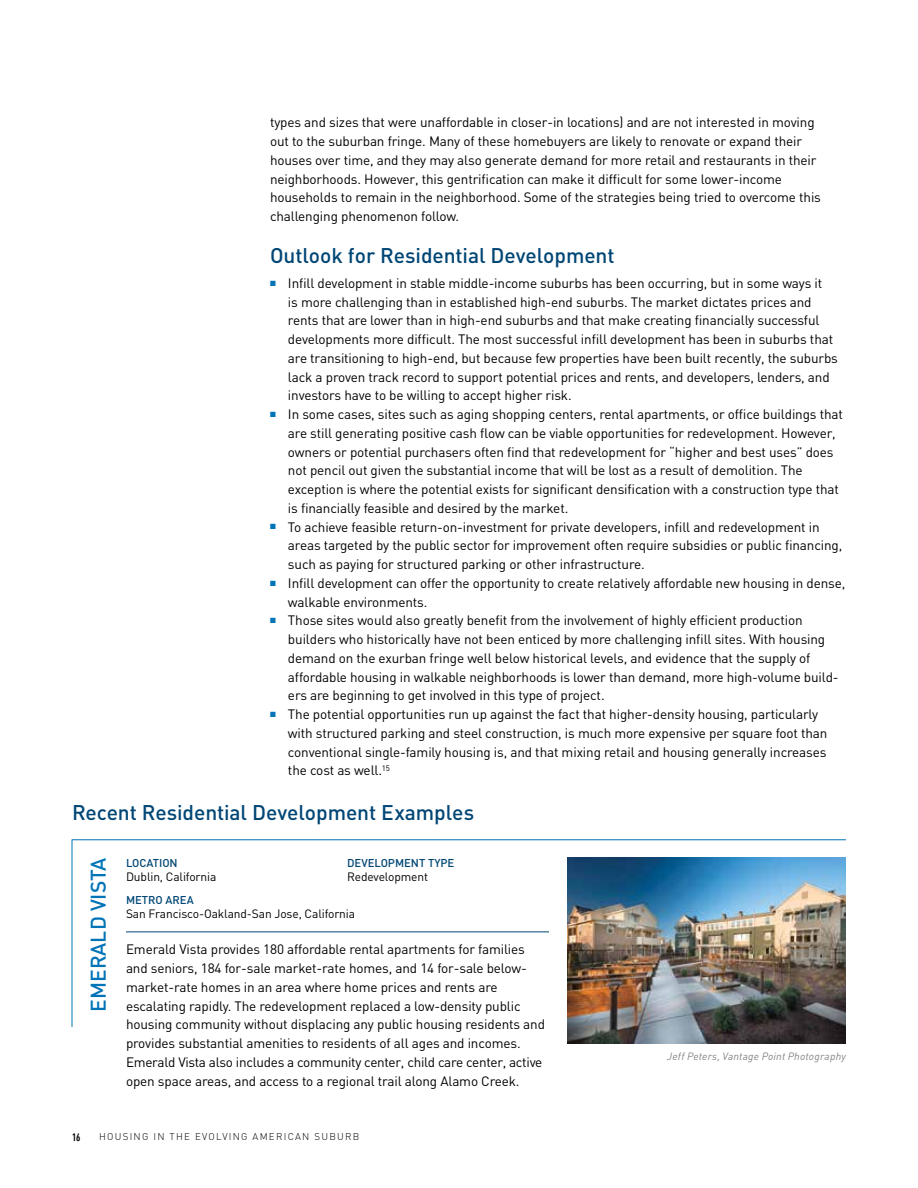
<style>
.page{position:relative;width:918px;height:1188px;background:#fff}
.page>*{position:absolute;margin:0;border:0;box-sizing:border-box;transform-origin:0 0}
.t1{font:500 21px "DIN";letter-spacing:-.005em;color:#004675}
.t2{font:500 21px "DIN";color:#0074b7}
.t3{font:13.5px/18.8px "DIN";letter-spacing:-.01em;color:#000}
.t4{font:12px "DIN";letter-spacing:-.01em;color:#000}
.t5{font:500 11.25px "DIN";color:#004675}
.t6{font:italic 10.5px "DIN";letter-spacing:.02em;color:#808285}
.t7{font:700 condensed 10.5px "DIN Offc";color:#000}
.t8{font:300 9.75px "DIN";letter-spacing:.13em;color:#000}
</style>
<div class="page">
<hr style="left:126px;top:932px;width:423px;height:1px;background:#004675">
<hr style="left:72px;top:839px;width:774px;height:1px;background:#0074b7">
<img style="left:567px;top:857px;width:279px;height:186px">
<hr style="left:72px;top:839px;width:1px;height:188px;background:#0074b7">
<p class="t3" style="left:270px;top:113px;width:552px">types and sizes that were unaffordable in closer-in locations) and are not interested in moving out to the suburban fringe. Many of these homebuyers are likely to renovate or expand their houses over time, and they may also generate demand for more retail and restaurants in their neighborhoods. However, this gentrification can make it difficult for some lower-income households to remain in the neighborhood. Some of the strategies being tried to overcome this challenging phenomenon follow.</p>
<h1 class="t1" style="left:270px;top:241px;width:346px">Outlook for Residential Development</h1>
<p class="t3" style="left:288px;top:274px;width:551px;text-indent:-18px"><sup>■</sup> Infill development in stable middle-income suburbs has been occurring, but in some ways it<br>is more challenging than in established high-end suburbs. The market dictates prices and rents that are lower than in high-end suburbs and that make creating financially successful developments more difficult. The most successful infill development has been in suburbs that are transitioning to high-end, but because few properties have been built recently, the suburbs lack a proven track record to support potential prices and rents, and developers, lenders, and investors have to be willing to accept higher risk.</p>
<p class="t3" style="left:288px;top:405px;width:556px;text-indent:-18px"><sup>■</sup> In some cases, sites such as aging shopping centers, rental apartments, or office buildings that are still generating positive cash flow can be viable opportunities for redevelopment. However, owners or potential purchasers often find that redevelopment for “higher and best uses” does not pencil out given the substantial income that will be lost as a result of demolition. The exception is where the potential exists for significant densification with a construction type that is financially feasible and desired by the market.</p>
<p class="t3" style="left:288px;top:518px;width:556px;text-indent:-18px"><sup>■</sup> To achieve feasible return-on-investment for private developers, infill and redevelopment in areas targeted by the public sector for improvement often require subsidies or public financing, such as paying for structured parking or other infrastructure.</p>
<p class="t3" style="left:288px;top:574px;width:559px;text-indent:-18px"><sup>■</sup> Infill development can offer the opportunity to create relatively affordable new housing in dense, walkable environments.</p>
<p class="t3" style="left:288px;top:611px;width:552px;text-indent:-18px"><sup>■</sup> Those sites would also greatly benefit from the involvement of highly efficient production builders who historically have not been enticed by more challenging infill sites. With housing demand on the exurban fringe well below historical levels, and evidence that the supply of affordable housing in walkable neighborhoods is lower than demand, more high-volume build&shy;ers are beginning to get involved in this type of project.</p>
<p class="t3" style="left:288px;top:705px;width:541px;text-indent:-18px"><sup>■</sup> The potential opportunities run up against the fact that higher-density housing, particularly with structured parking and steel construction, is much more expensive per square foot than conventional single-family housing is, and that mixing retail and housing generally increases the cost as well.<sup>15</sup></p>
<h1 class="t1" style="left:72px;top:799px;width:404px">Recent Residential Development Examples</h1>
<h1 class="t2" style="left:84px;top:1012px;width:156px;rotate:-90deg">EMERALD VISTA</h1>
<p class="t5" style="left:347px;top:855px;width:109px">DEVELOPMENT TYPE</p>
<p class="t5" style="left:126px;top:855px;width:53px">LOCATION</p>
<p class="t4" style="left:126px;top:870px;width:92px">Dublin, California</p>
<p class="t5" style="left:126px;top:892px;width:69px">METRO AREA</p>
<p class="t4" style="left:126px;top:907px;width:231px">San Francisco-Oakland-San Jose, California</p>
<p class="t4" style="left:347px;top:870px;width:83px">Redevelopment</p>
<p class="t3" style="left:126px;top:940px;width:421px">Emerald Vista provides 180 affordable rental apartments for families and seniors, 184 for-sale market-rate homes, and 14 for-sale below&shy;market-rate homes in an area where home prices and rents are escalating rapidly. The redevelopment replaced a low-density public housing community without displacing any public housing residents and provides substantial amenities to residents of all ages and incomes.<br>Emerald Vista also includes a community center, child care center, active open space areas, and access to a regional trail along Alamo Creek.</p>
<p class="t7" style="left:72px;top:1131px;width:10px">16</p>
<p class="t8" style="left:99px;top:1131px;width:262px">HOUSING IN THE EVOLVING AMERICAN SUBURB</p>
<p class="t6" style="left:667px;top:1050px;width:180px">Jeff Peters, Vantage Point Photography</p>
</div>
